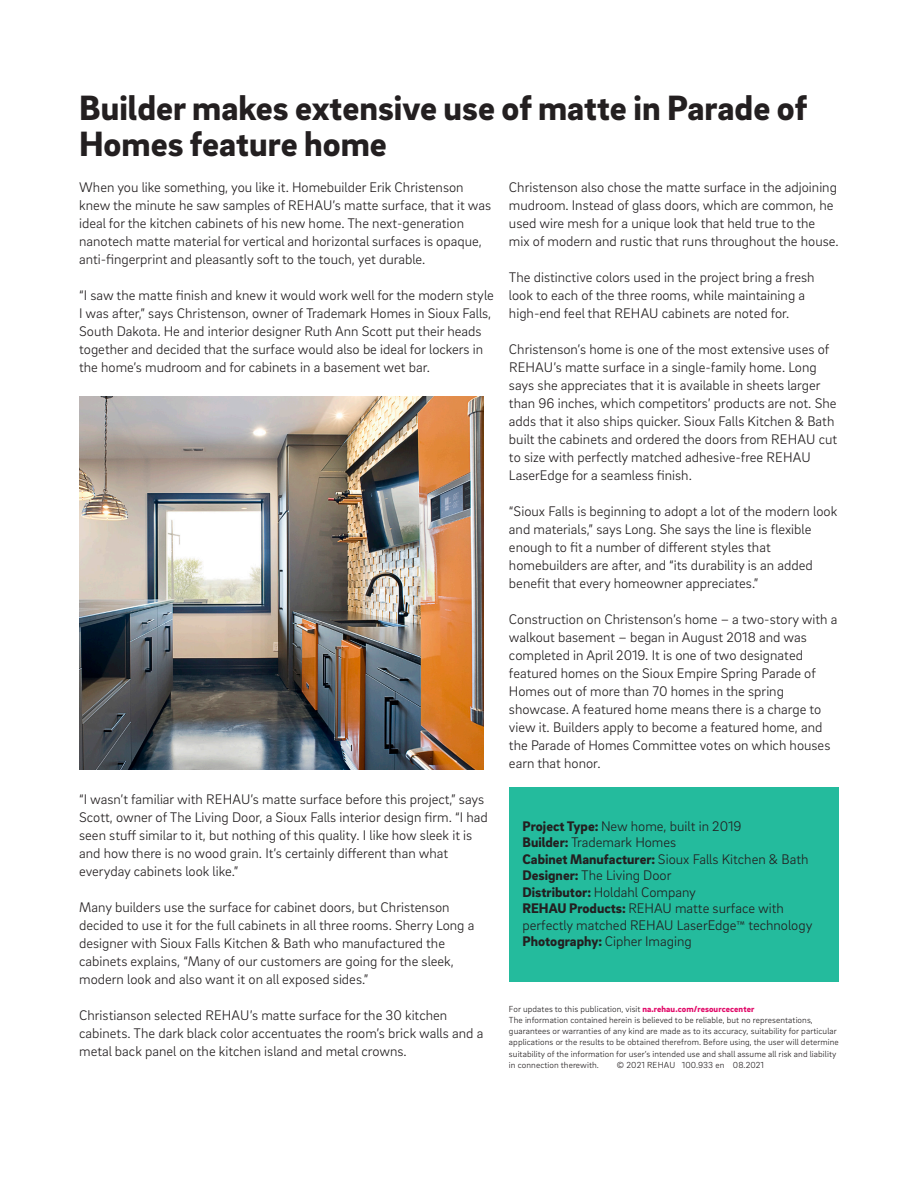
<style>
.page{position:relative;width:918px;height:1188px;background:#fff}
.page>*{position:absolute;margin:0;border:0;box-sizing:border-box;transform-origin:0 0}
._02__Headline_-_24pt{font:900 36px/36px "Brix Sans";color:#231f20}
._16__Body_text_-_9_5{font:300 14.25px/18px "Brix Sans";color:#231f20}
._34__Legal_notes_-_6{font:300 9px/11.2px "Brix Sans";letter-spacing:.01em;color:#231f20}
.s1{font-weight:900}
.s2{font-weight:900;color:#e10968}
</style>
<div class="page">
<img style="left:79px;top:397px;width:404px;height:373px">
<div style="left:509px;top:787px;width:330px;height:194px;background:#24bb9d"></div>
<p class="_02__Headline_-_24pt" style="left:79px;top:88px;width:730px">Builder makes extensive use of matte in Parade of<br>Homes feature home</p>
<p class="_16__Body_text_-_9_5" style="left:79px;top:178px;width:413px">When you like something, you like it. Homebuilder Erik Christenson knew the minute he saw samples of REHAU’s matte surface, that it was ideal for the kitchen cabinets of his new home. The next-generation nanotech matte material for vertical and horizontal surfaces is opaque, anti-fingerprint and pleasantly soft to the touch, yet durable.</p>
<p class="_16__Body_text_-_9_5" style="left:79px;top:286px;width:416px">“I saw the matte finish and knew it would work well for the modern style I was after,” says Christenson, owner of Trademark Homes in Sioux Falls, South Dakota. He and interior designer Ruth Ann Scott put their heads together and decided that the surface would also be ideal for lockers in the home’s mudroom and for cabinets in a basement wet bar.</p>
<p class="_16__Body_text_-_9_5" style="left:509px;top:178px;width:331px">Christenson also chose the matte surface in the adjoining mudroom. Instead of glass doors, which are common, he used wire mesh for a unique look that held true to the mix of modern and rustic that runs throughout the house.</p>
<p class="_16__Body_text_-_9_5" style="left:509px;top:268px;width:307px">The distinctive colors used in the project bring a fresh look to each of the three rooms, while maintaining a high-end feel that REHAU cabinets are noted for.</p>
<p class="_16__Body_text_-_9_5" style="left:509px;top:340px;width:330px">Christenson’s home is one of the most extensive uses of REHAU’s matte surface in a single-family home. Long says she appreciates that it is available in sheets larger than 96 inches, which competitors’ products are not. She adds that it also ships quicker. Sioux Falls Kitchen &amp; Bath built the cabinets and ordered the doors from REHAU cut to size with perfectly matched adhesive-free REHAU LaserEdge for a seamless finish.</p>
<p class="_16__Body_text_-_9_5" style="left:509px;top:502px;width:330px">“Sioux Falls is beginning to adopt a lot of the modern look and materials,” says Long. She says the line is flexible enough to fit a number of different styles that homebuilders are after, and “its durability is an added benefit that every homeowner appreciates.”</p>
<p class="_16__Body_text_-_9_5" style="left:509px;top:610px;width:330px">Construction on Christenson’s home – a two-story with a walkout basement – began in August 2018 and was completed in April 2019. It is one of two designated featured homes on the Sioux Empire Spring Parade of Homes out of more than 70 homes in the spring showcase. A featured home means there is a charge to view it. Builders apply to become a featured home, and the Parade of Homes Committee votes on which houses earn that honor.</p>
<p class="_16__Body_text_-_9_5" style="left:79px;top:790px;width:410px">“I wasn’t familiar with REHAU’s matte surface before this project,” says Scott, owner of The Living Door, a Sioux Falls interior design firm. “I had seen stuff similar to it, but nothing of this quality. I like how sleek it is and how there is no wood grain. It’s certainly different than what everyday cabinets look like.”</p>
<p class="_16__Body_text_-_9_5" style="left:79px;top:898px;width:397px">Many builders use the surface for cabinet doors, but Christenson decided to use it for the full cabinets in all three rooms. Sherry Long a designer with Sioux Falls Kitchen &amp; Bath who manufactured the cabinets explains, “Many of our customers are going for the sleek, modern look and also want it on all exposed sides.”</p>
<p class="_16__Body_text_-_9_5" style="left:79px;top:1006px;width:406px">Christianson selected REHAU’s matte surface for the 30 kitchen cabinets. The dark black color accentuates the room’s brick walls and a metal back panel on the kitchen island and metal crowns.</p>
<p class="_16__Body_text_-_9_5" style="left:522px;top:817px;width:291px;line-height:16.5px"><span class="s1">Project Type:</span> New home, built in 2019<br><span class="s1">Builder:</span> Trademark Homes<br><span class="s1">Cabinet Manufacturer:</span> Sioux Falls Kitchen &amp; Bath <span class="s1">Designer:</span> The Living Door<br><span class="s1">Distributor:</span> Holdahl Company<br><span class="s1">REHAU Products:</span> REHAU matte surface with perfectly matched REHAU LaserEdge™ technology <span class="s1">Photography:</span> Cipher Imaging</p>
<p class="_34__Legal_notes_-_6" style="left:509px;top:1003px;width:331px">For updates to this publication, visit <span class="s2">na.rehau.com/resourcecenter<br></span>The information contained herein is believed to be reliable, but no representations, guarantees or warranties of any kind are made as to its accuracy, suitability for particular applications or the results to be obtained therefrom. Before using, the user will determine suitability of the information for user’s intended use and shall assume all risk and liability in connection therewith.</p>
<p class="_34__Legal_notes_-_6" style="left:617px;top:1059px;width:149px">© 2021 REHAU 100.933 en 08.2021</p>
</div>
